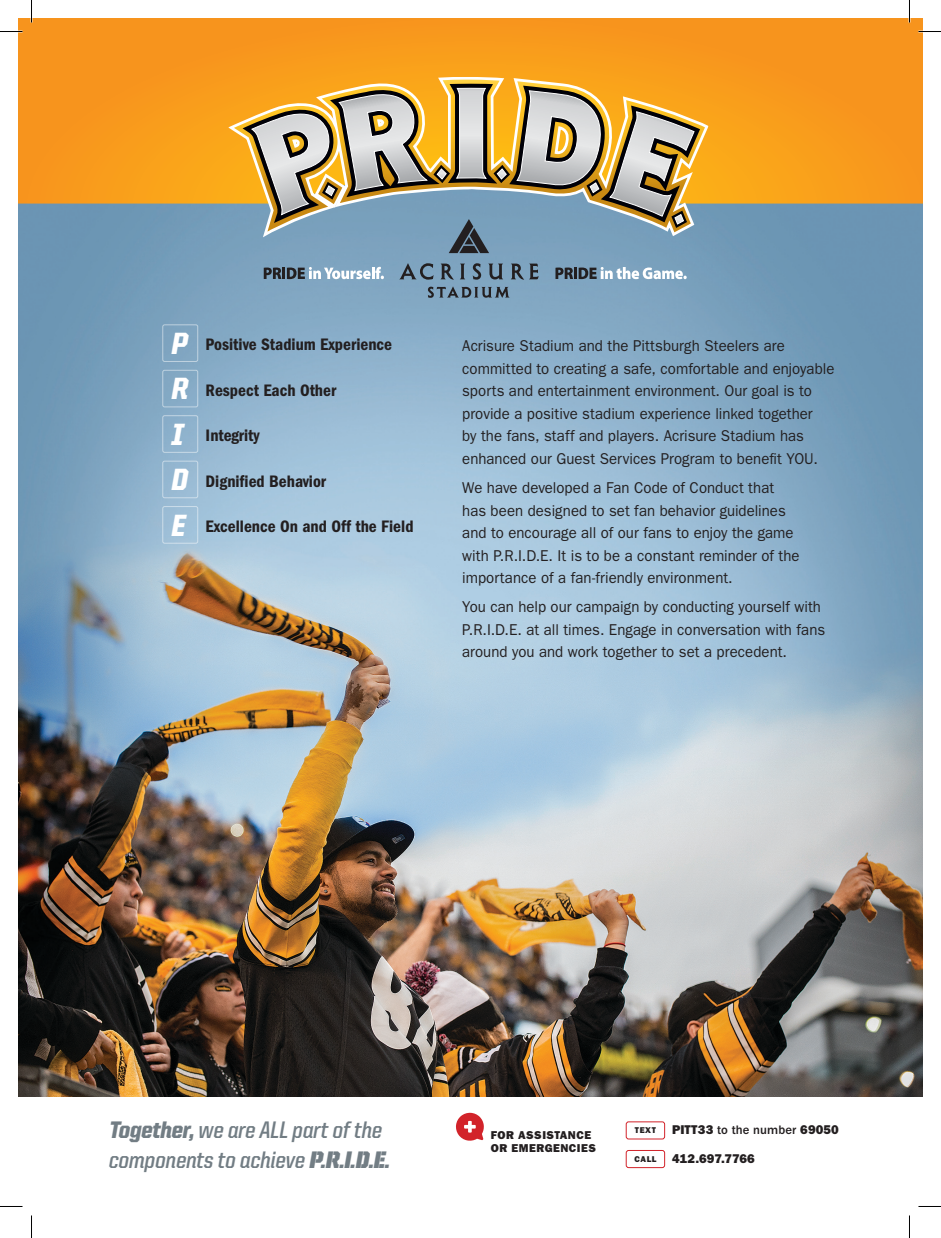
<style>
.page{position:relative;width:941px;height:1238px;background:#fff}
.page>*{position:absolute;margin:0;border:0;box-sizing:border-box;transform-origin:0 0}
.t1{font:900 30.75px/45.5px "United Italic Semi Cond";color:#fff}
.t2{font:700 24px/30px "United Italic Semi Cond";letter-spacing:-.01em;color:#727d84}
.t3{font:17.25px "ITC Franklin Gothic Std Dm Cd";color:#231f20}
.t4{font:15.75px/22.5px "ITC Franklin Gothic Std";color:#231f20;scale:.95 1}
.t5{font:12.75px "ITC Franklin Gothic Std Hvy";letter-spacing:.005em;color:#231f20}
.t6{font:11.4px/13px "ITC Franklin Gothic Std Hvy";letter-spacing:.04em;color:#231f20}
.t7{font:8.4px "ITC Franklin Gothic Std Hvy";letter-spacing:.06em;color:#231f20}
.s1{font-weight:900}
.s2{font-family:"United Italic Semi Cond Stencil";font-weight:400}
.s3{font-family:"ITC Franklin Gothic Std";font-weight:500}
</style>
<div class="page">
<img style="left:18px;top:203px;width:904px;height:894px">
<svg style="left:18px;top:18px;width:904px;height:185px;background:#f8991c"></svg>
<svg style="left:428px;top:286px;width:82px;height:12px"></svg>
<svg style="left:310px;top:77px;width:398px;height:163px"></svg>
<svg style="left:322px;top:79px;width:383px;height:153px;background:#f2b03c"></svg>
<svg style="left:228px;top:84px;width:472px;height:196px;background:#a5a28b"></svg>
<div style="left:626px;top:1121px;width:39px;height:18px;border:1px solid #d2232a;border-radius:2px"></div>
<div style="left:626px;top:1150px;width:39px;height:17px;border:1px solid #d2232a;border-radius:2px"></div>
<svg style="left:456px;top:1112px;width:28px;height:29px"></svg>
<div style="left:162px;top:324px;width:36px;height:38px;border:1px solid #fff;border-radius:2px"></div>
<div style="left:162px;top:370px;width:36px;height:37px;border:1px solid #fff;border-radius:2px"></div>
<div style="left:162px;top:415px;width:36px;height:37px;border:1px solid #fff;border-radius:2px"></div>
<div style="left:162px;top:461px;width:36px;height:37px;border:1px solid #fff;border-radius:2px"></div>
<div style="left:162px;top:506px;width:36px;height:37px;border:1px solid #fff;border-radius:2px"></div>
<hr style="left:908px;top:0;width:2px;height:22px;background:#fff">
<svg style="left:0;top:31px;width:22px;height:1px"></svg>
<svg style="left:918px;top:31px;width:22px;height:1px"></svg>
<svg style="left:0;top:1206px;width:22px;height:1px"></svg>
<svg style="left:918px;top:1206px;width:22px;height:1px"></svg>
<svg style="left:31px;top:0;width:1px;height:22px"></svg>
<svg style="left:31px;top:1215px;width:1px;height:23px"></svg>
<svg style="left:909px;top:0;width:1px;height:22px"></svg>
<svg style="left:909px;top:1215px;width:1px;height:23px"></svg>
<h1 class="t1" style="left:171px;top:320px;width:18px">P<br>R<br>I<br>D<br>E</h1>
<p class="t3" style="left:206px;top:334px;width:188px">Positive Stadium Experience</p>
<p class="t3" style="left:206px;top:380px;width:132px">Respect Each Other</p>
<p class="t3" style="left:206px;top:425px;width:55px">Integrity</p>
<p class="t3" style="left:206px;top:471px;width:122px">Dignified Behavior</p>
<p class="t3" style="left:206px;top:517px;width:209px">Excellence On and Off the Field</p>
<p class="t4" style="left:462px;top:335px;width:393px">Acrisure Stadium and the Pittsburgh Steelers are committed to creating a safe, comfortable and enjoyable sports and entertainment environment. Our goal is to provide a positive stadium experience linked together<br>by the fans, staff and players. Acrisure Stadium has enhanced our Guest Services Program to benefit YOU.</p>
<p class="t4" style="left:462px;top:476px;width:357px">We have developed a Fan Code of Conduct that has been designed to set fan behavior guidelines and to encourage all of our fans to enjoy the game with P.R.I.D.E. It is to be a constant reminder of the importance of a fan-friendly environment.</p>
<p class="t4" style="left:462px;top:596px;width:383px">You can help our campaign by conducting yourself with<br>P.R.I.D.E. at all times. Engage in conversation with fans around you and work together to set a precedent.</p>
<h2 class="t2" style="left:109px;top:1114px;width:283px"><span class="s1">Together,</span> we are ALL part of the components to achieve <span class="s2">P.R.I.D.E.</span></h2>
<p class="t6" style="left:491px;top:1128px;width:106px">FOR ASSISTANCE<br>OR EMERGENCIES</p>
<p class="t7" style="left:635px;top:1125px;width:22px">TEXT</p>
<p class="t7" style="left:634px;top:1154px;width:23px">CALL</p>
<p class="t5" style="left:672px;top:1122px;width:168px">PITT33 <span class="s3">to the number</span> 69050</p>
<p class="t5" style="left:672px;top:1151px;width:84px">412.697.7766</p>
</div>
